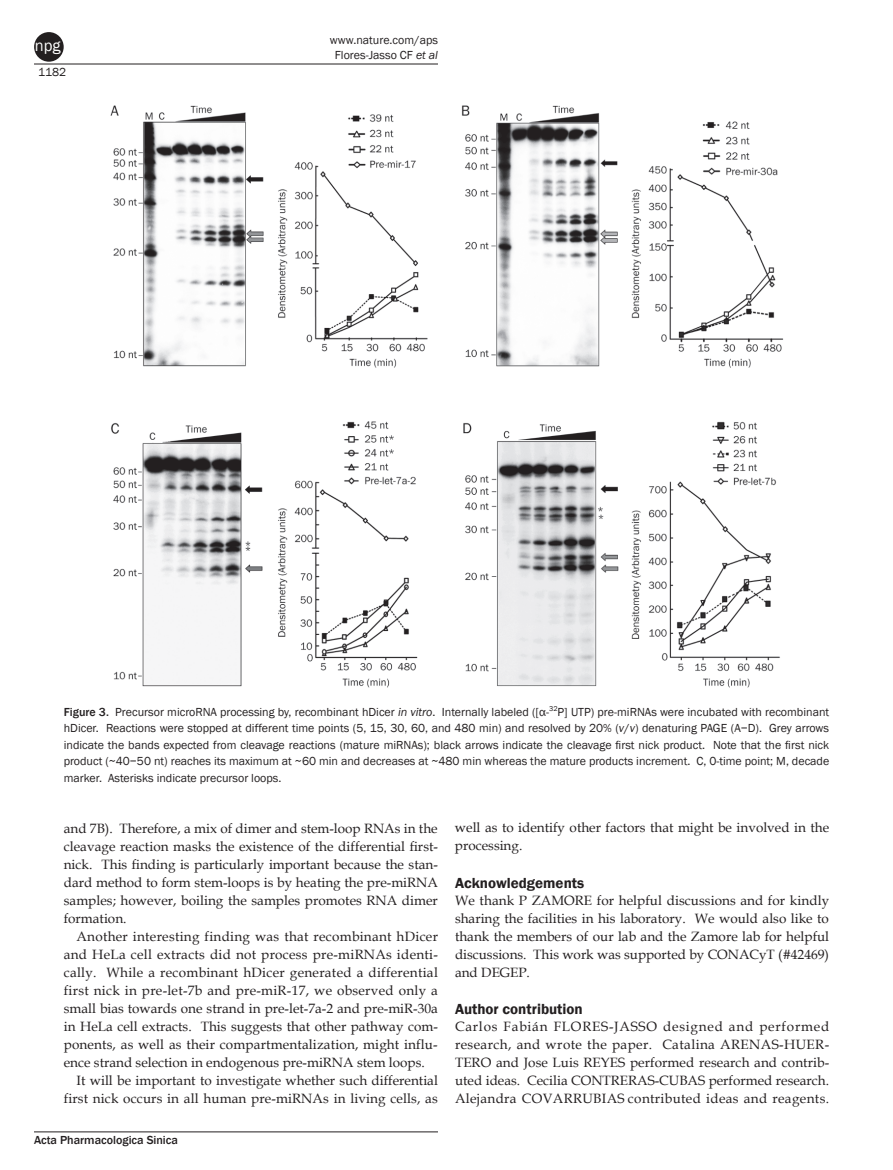
<style>
.page{position:relative;width:893px;height:1170px;background:#fff}
.page>*{position:absolute;margin:0;border:0;box-sizing:border-box;transform-origin:0 0}
.t1{font:16.5px "Franklin Gothic Book 2";color:#fff}
.t2{font:600 15px "Franklin Gothic";color:#231f20}
.t3{font:13.5px/18px "Book Antiqua 2";letter-spacing:.005em;color:#231f20;text-align:justify}
.t4{font:13.5px/18px "Book Antiqua";letter-spacing:.005em;color:#231f20}
.t5{font:12px/15px "Franklin Gothic Book 2";color:#231f20;text-align:center}
.t6{font:12px/16.5px "Franklin Gothic";color:#231f20;text-align:justify}
.t7{font:500 12px "Franklin Gothic";color:#231f20}
.s1{font-family:"Franklin Gothic";font-style:italic}
.s2{font-family:"Franklin Gothic Medium 2"}
.s3{font-family:"Franklin Gothic"}
.s4{font-family:"Book Antiqua 2"}
</style>
<div class="page">
<hr style="left:34px;top:64px;width:404px;height:1px;background:#231f20">
<hr style="left:34px;top:1131px;width:404px;height:1px;background:#231f20">
<div style="left:34px;top:32px;width:30px;height:30px;background:#231f20;border-radius:50%"></div>
<img style="left:110px;top:105px;width:674px;height:583px">
<p class="t1" style="left:35px;top:35px;width:27px">npg</p>
<p class="t5" style="left:38px;top:65px;width:29px">1182</p>
<p class="t5" style="left:330px;top:32px;width:110px">www.nature.com/aps<br>Flores-Jasso CF <span class="s1">et al</span></p>
<p class="t5" style="left:64px;top:704px;width:767px;line-height:16.5px;text-align:left"><span class="s2">Figure 3.</span> Precursor microRNA processing by, recombinant hDicer <span class="s1">in vitro</span><span class="s3">. Internally labeled ([α-</span><sup>32</sup>P] UTP) pre-miRNAs were incubated with recombinant hDicer. Reactions were stopped at different time points (5, 15, 30, 60, and 480 min) and resolved by 20% (<span class="s1">v</span>/<span class="s1">v</span><span class="s3">) denaturing PAGE (A−D). Grey arrows</span></p>
<p class="t6" style="left:64px;top:737px;width:767px">indicate the bands expected from cleavage reactions (mature miRNAs); black arrows indicate the cleavage first nick product. Note that the first nick product (~40−50 nt) reaches its maximum at ~60 min and decreases at ~480 min whereas the mature products increment. C, 0-time point; M, decade marker. Asterisks indicate precursor loops.</p>
<p class="t3" style="left:64px;top:818px;width:375px">and 7B). Therefore, a mix of dimer and stem-loop RNAs in the</p>
<p class="t4" style="left:64px;top:836px;width:376px">cleavage reaction masks the existence of the differential first&shy;nick. This finding is particularly important because the stan<span class="s4">-</span></p>
<p class="t3" style="left:64px;top:872px;width:376px">dard method to form stem-loops is by heating the pre-miRNA samples; however, boiling the samples promotes RNA dimer formation.</p>
<p class="t3" style="left:77px;top:926px;width:363px">Another interesting finding was that recombinant hDicer</p>
<p class="t3" style="left:64px;top:944px;width:376px">and HeLa cell extracts did not process pre-miRNAs identi-</p>
<p class="t3" style="left:64px;top:962px;width:376px">cally. While a recombinant hDicer generated a differential</p>
<p class="t3" style="left:64px;top:980px;width:376px">first nick in pre-let-7b and pre-miR-17, we observed only a</p>
<p class="t3" style="left:64px;top:998px;width:376px">small bias towards one strand in pre-let-7a-2 and pre-miR-30a</p>
<p class="t3" style="left:64px;top:1016px;width:376px">in HeLa cell extracts. This suggests that other pathway com-</p>
<p class="t3" style="left:64px;top:1034px;width:375px">ponents, as well as their compartmentalization, might influ-</p>
<p class="t3" style="left:64px;top:1052px;width:363px">ence strand selection in endogenous pre-miRNA stem loops.</p>
<p class="t3" style="left:77px;top:1070px;width:363px">It will be important to investigate whether such differential</p>
<p class="t3" style="left:64px;top:1088px;width:376px">first nick occurs in all human pre-miRNAs in living cells, as</p>
<p class="t7" style="left:34px;top:1132px;width:145px">Acta Pharmacologica Sinica</p>
<p class="t3" style="left:455px;top:818px;width:376px">well as to identify other factors that might be involved in the processing.</p>
<p class="t2" style="left:455px;top:873px;width:131px">Acknowledgements</p>
<p class="t3" style="left:455px;top:890px;width:376px">We thank P ZAMORE for helpful discussions and for kindly sharing the facilities in his laboratory. We would also like to thank the members of our lab and the Zamore lab for helpful discussions. This work was supported by CONACyT (#42469) and DEGEP.</p>
<p class="t2" style="left:455px;top:999px;width:129px">Author contribution</p>
<p class="t3" style="left:455px;top:1016px;width:376px">Carlos Fabián FLORES-JASSO designed and performed research, and wrote the paper. Catalina ARENAS-HUER-TERO and Jose Luis REYES performed research and contrib&shy;uted ideas. Cecilia CONTRERAS-CUBAS performed research.<br>Alejandra COVARRUBIAS contributed ideas and reagents.</p>
</div>
